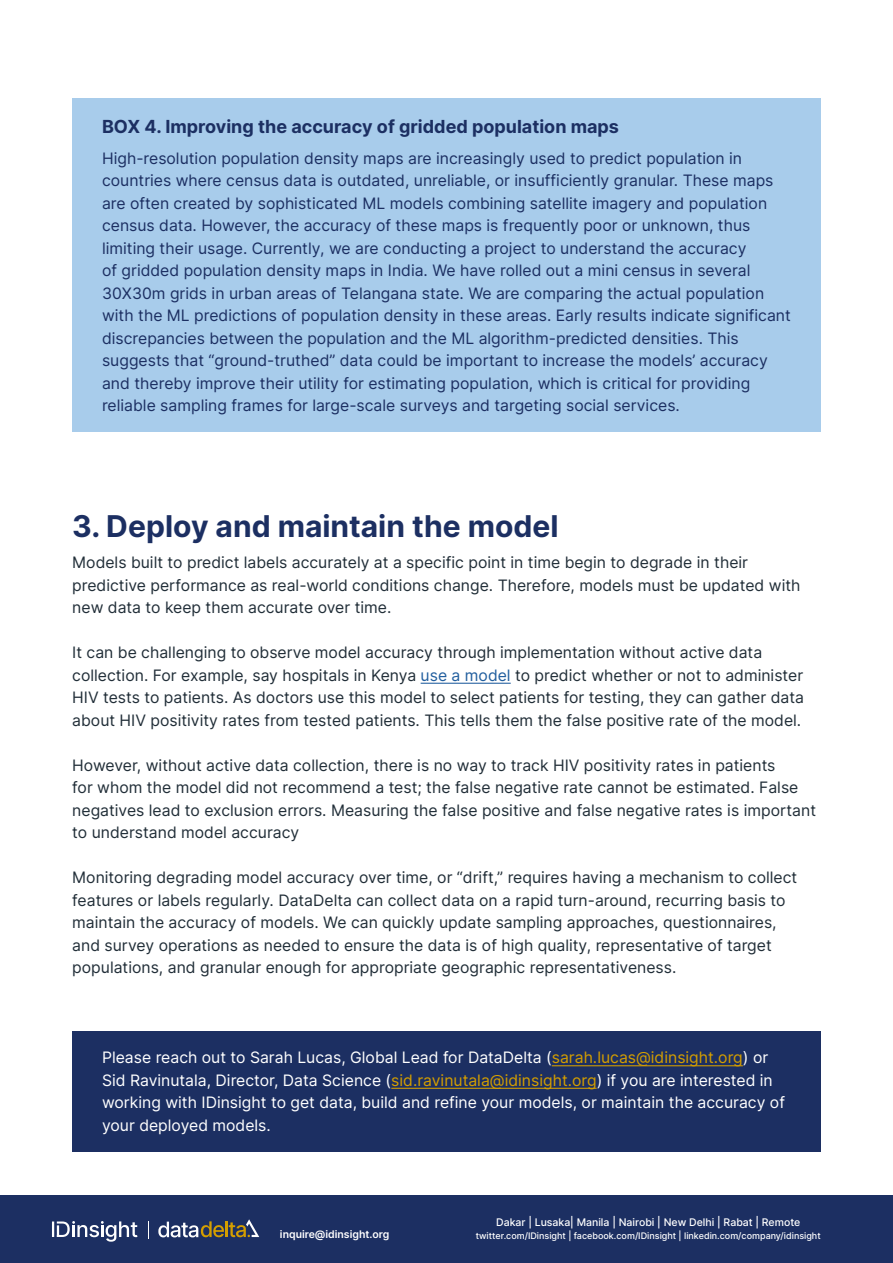
<style>
.page{position:relative;width:893px;height:1263px;background:#fff}
.page>*{position:absolute;margin:0;border:0;box-sizing:border-box;transform-origin:0 0}
.t1{font:700 30px "Inter";color:#1c2f62}
.t2{font:700 18px "Inter";color:#1c2f62}
.t3{font:15.75px/22.5px "Inter";color:#212e38}
.t4{font:15.75px/22.5px "Inter";color:#1c2f62}
.t5{font:15.75px/22.5px "Inter";color:#fff}
.t6{font:500 10.5px "Inter";color:#fff}
.t7{font:600 10.5px "Inter";color:#fff}
.t8{font:500 9px "Inter";color:#fff}
.s1{color:#215e9e}
.s2{color:#d49e00}
</style>
<div class="page">
<div style="left:0;top:1195px;width:893px;height:68px;background:#1c2f62"></div>
<svg style="left:158px;top:1219px;width:101px;height:18px"></svg>
<svg style="left:52px;top:1221px;width:85px;height:21px"></svg>
<svg style="left:148px;top:1221px;width:1px;height:17px"></svg>
<div style="left:72px;top:98px;width:749px;height:56px;background:#a8cceb"></div>
<div style="left:72px;top:131px;width:749px;height:301px;background:#a8cceb"></div>
<hr style="left:421px;top:683px;width:90px;height:1px;background:#215e9e">
<div style="left:72px;top:1031px;width:749px;height:120px;background:#1c2f62"></div>
<hr style="left:552px;top:1065px;width:191px;height:1px;background:#d49e00">
<hr style="left:391px;top:1088px;width:206px;height:1px;background:#d49e00">
<p class="t2" style="left:102px;top:113px;width:518px">BOX 4. Improving the accuracy of gridded population maps</p>
<p class="t4" style="left:102px;top:146px;width:690px">High-resolution population density maps are increasingly used to predict population in countries where census data is outdated, unreliable, or insufficiently granular. These maps are often created by sophisticated ML models combining satellite imagery and population census data. However, the accuracy of these maps is frequently poor or unknown, thus limiting their usage. Currently, we are conducting a project to understand the accuracy<br>of gridded population density maps in India. We have rolled out a mini census in several 30X30m grids in urban areas of Telangana state. We are comparing the actual population with the ML predictions of population density in these areas. Early results indicate significant discrepancies between the population and the ML algorithm-predicted densities. This suggests that “ground-truthed” data could be important to increase the models’ accuracy and thereby improve their utility for estimating population, which is critical for providing reliable sampling frames for large-scale surveys and targeting social services.</p>
<h1 class="t1" style="left:72px;top:504px;width:488px">3. Deploy and maintain the model</h1>
<p class="t3" style="left:72px;top:551px;width:730px">Models built to predict labels accurately at a specific point in time begin to degrade in their predictive performance as real-world conditions change. Therefore, models must be updated with new data to keep them accurate over time.</p>
<p class="t3" style="left:72px;top:641px;width:733px">It can be challenging to observe model accuracy through implementation without active data collection. For example, say hospitals in Kenya <span class="s1">use a model</span> to predict whether or not to administer HIV tests to patients. As doctors use this model to select patients for testing, they can gather data about HIV positivity rates from tested patients. This tells them the false positive rate of the model.</p>
<p class="t3" style="left:72px;top:753px;width:745px">However, without active data collection, there is no way to track HIV positivity rates in patients<br>for whom the model did not recommend a test; the false negative rate cannot be estimated. False negatives lead to exclusion errors. Measuring the false positive and false negative rates is important to understand model accuracy</p>
<p class="t3" style="left:72px;top:866px;width:726px">Monitoring degrading model accuracy over time, or “drift,” requires having a mechanism to collect features or labels regularly. DataDelta can collect data on a rapid turn-around, recurring basis to maintain the accuracy of models. We can quickly update sampling approaches, questionnaires, and survey operations as needed to ensure the data is of high quality, representative of target populations, and granular enough for appropriate geographic representativeness.</p>
<p class="t5" style="left:102px;top:1046px;width:684px">Please reach out to Sarah Lucas, Global Lead for DataDelta (<span class="s2">sarah.lucas@idinsight.org</span>) or Sid Ravinutala, Director, Data Science (<span class="s2">sid.ravinutala@idinsight.org</span>) if you are interested in working with IDinsight to get data, build and refine your models, or maintain the accuracy of your deployed models.</p>
<p class="t7" style="left:280px;top:1226px;width:111px">inquire@idinsight.org</p>
<p class="t6" style="left:496px;top:1214px;width:306px">Dakar | Lusaka| Manila | Nairobi | New Delhi | Rabat | Remote</p>
<p class="t8" style="left:476px;top:1229px;width:346px">twitter.com/IDinsight | facebook.com/IDinsight | linkedin.com/company/idinsight</p>
</div>
